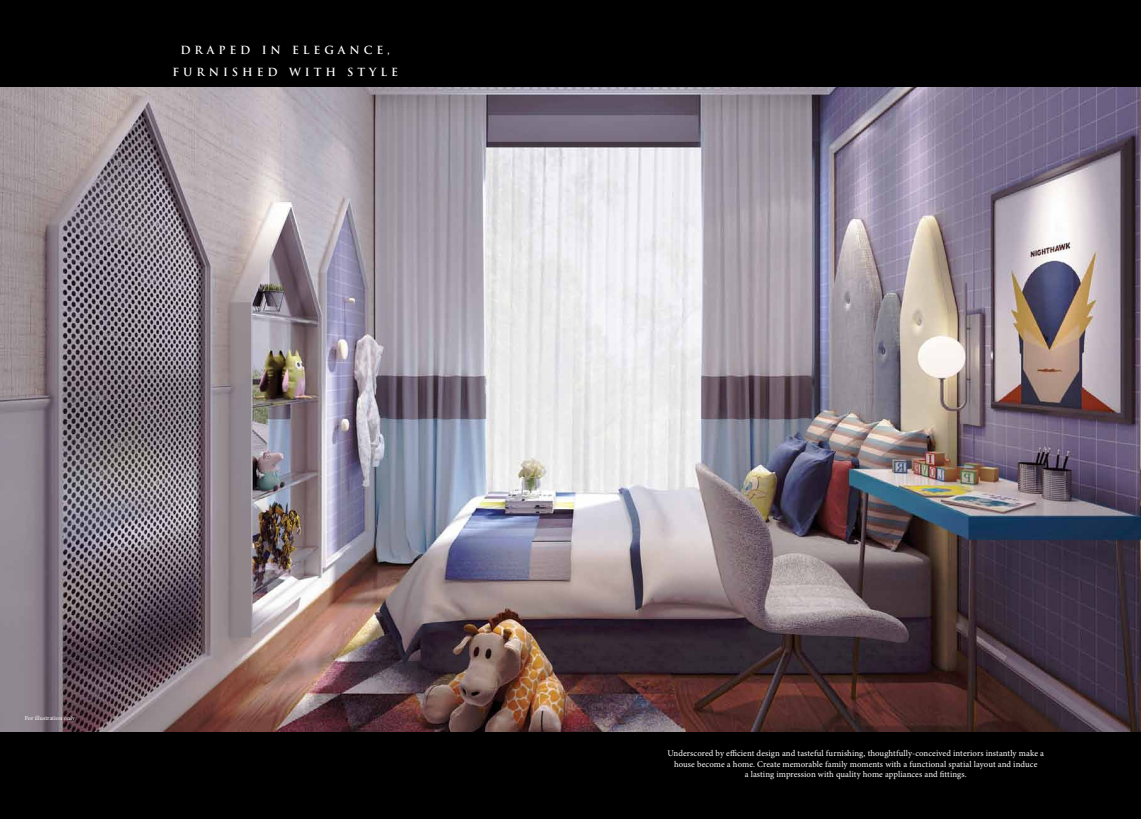
<style>
.page{position:relative;width:1141px;height:819px;background:#000}
.page>*{position:absolute;margin:0;border:0;box-sizing:border-box;transform-origin:0 0}
.t1{font:700 10.94px/21.9px "Trajan Pro";letter-spacing:.36em;color:#fff;text-align:center}
.t2{font:8.75px/10.5px "Minion Pro";letter-spacing:.005em;color:#fff;text-align:center}
.t3{font:6.12px "Minion Pro";letter-spacing:.005em;color:#fff}
</style>
<div class="page">
<img style="left:0;top:87px;width:1141px;height:644px">
<p class="t1" style="left:173px;top:39px;width:227px">DRAPED IN ELEGANCE,<br>FURNISHED WITH STYLE</p>
<p class="t3" style="left:25px;top:714px;width:52px">For illustration only</p>
<p class="t2" style="left:667px;top:748px;width:378px">Underscored by efficient design and tasteful furnishing, thoughtfully-conceived interiors instantly make a house become a home. Create memorable family moments with a functional spatial layout and induce<br>a lasting impression with quality home appliances and fittings.</p>
</div>
